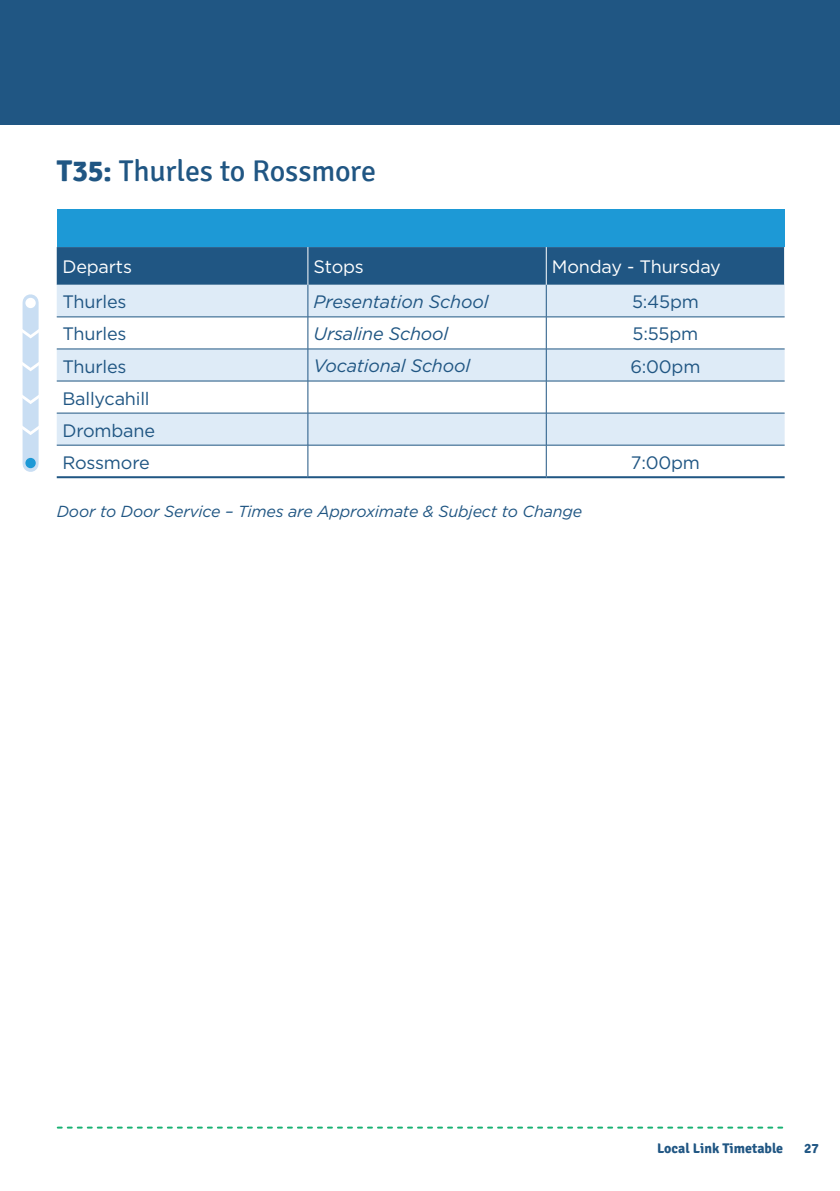
<style>
.page{position:relative;width:840px;height:1191px;background:#fff}
.page>*{position:absolute;margin:0;border:0;box-sizing:border-box;transform-origin:0 0}
.Timetable_Heading{font:30px "Signika";letter-spacing:-.01em;color:#205683}
.Table_Text{font:18px "Gotham";letter-spacing:-.01em;color:#205683}
.Table_Times{font:italic 18px "Gotham";letter-spacing:-.01em;color:#205683}
.Table_Sub_Heading{font:18px "Gotham";letter-spacing:-.01em;color:#fff}
.Table_Times-2{font:18px "Gotham";letter-spacing:-.01em;color:#205683}
.Table_Text-2{font:italic 16px "Gotham";letter-spacing:-.01em;color:#205683}
.t1{font:700 14px "Signika";color:#205683}
.s1{font-weight:700}
</style>
<div class="page">
<div style="left:0;top:0;width:839px;height:125px;background:#205683"></div>
<svg style="left:58px;top:1126px;width:723px;height:2px"></svg>
<div style="left:57px;top:210px;width:727px;height:37px;background:#1d99d6"></div>
<div style="left:57px;top:247px;width:726px;height:38px;background:#205683"></div>
<svg style="left:57px;top:285px;width:727px;height:160px;fill:#deebf7"></svg>
<hr style="left:307px;top:247px;width:1px;height:38px;background:#fff">
<hr style="left:545px;top:247px;width:1px;height:38px;background:#fff">
<hr style="left:307px;top:285px;width:1px;height:32px;background:#205683">
<hr style="left:545px;top:285px;width:1px;height:32px;background:#205683">
<hr style="left:307px;top:317px;width:1px;height:32px;background:#205683">
<hr style="left:545px;top:317px;width:1px;height:32px;background:#205683">
<hr style="left:307px;top:349px;width:1px;height:32px;background:#205683">
<hr style="left:545px;top:349px;width:1px;height:32px;background:#205683">
<hr style="left:307px;top:381px;width:1px;height:32px;background:#205683">
<hr style="left:545px;top:381px;width:1px;height:32px;background:#205683">
<hr style="left:57px;top:316px;width:251px;height:1px;background:#205683">
<hr style="left:308px;top:316px;width:238px;height:1px;background:#205683">
<hr style="left:546px;top:316px;width:238px;height:1px;background:#205683">
<hr style="left:57px;top:348px;width:251px;height:1px;background:#205683">
<hr style="left:308px;top:348px;width:238px;height:1px;background:#205683">
<hr style="left:546px;top:348px;width:238px;height:1px;background:#205683">
<hr style="left:57px;top:381px;width:251px;height:1px;background:#205683">
<hr style="left:308px;top:381px;width:238px;height:1px;background:#205683">
<hr style="left:546px;top:381px;width:238px;height:1px;background:#205683">
<hr style="left:57px;top:413px;width:251px;height:1px;background:#205683">
<hr style="left:308px;top:413px;width:238px;height:1px;background:#205683">
<hr style="left:546px;top:413px;width:238px;height:1px;background:#205683">
<hr style="left:307px;top:413px;width:1px;height:32px;background:#205683">
<hr style="left:545px;top:413px;width:1px;height:32px;background:#205683">
<hr style="left:57px;top:445px;width:251px;height:1px;background:#205683">
<hr style="left:308px;top:445px;width:238px;height:1px;background:#205683">
<hr style="left:546px;top:445px;width:238px;height:1px;background:#205683">
<hr style="left:307px;top:445px;width:1px;height:31px;background:#205683">
<hr style="left:545px;top:445px;width:1px;height:31px;background:#205683">
<hr style="left:57px;top:476px;width:251px;height:2px;background:#205683">
<hr style="left:308px;top:476px;width:238px;height:2px;background:#205683">
<hr style="left:546px;top:476px;width:238px;height:2px;background:#205683">
<div style="left:23px;top:302px;width:16px;height:162px;background:#c9def3"></div>
<div style="left:25px;top:298px;width:11px;height:10px;background:#fff;border-radius:50%"></div>
<svg style="left:22px;top:327px;width:17px;height:11px"></svg>
<svg style="left:22px;top:360px;width:17px;height:11px"></svg>
<svg style="left:22px;top:393px;width:17px;height:11px"></svg>
<div style="left:25px;top:458px;width:11px;height:10px;background:#1d99d6;border-radius:50%"></div>
<svg style="left:22px;top:424px;width:17px;height:11px"></svg>
<p class="Timetable_Heading" style="left:57px;top:154px;width:321px"><span class="s1">T35:</span> Thurles to Rossmore</p>
<p class="Table_Sub_Heading" style="left:62px;top:257px;width:71px">Departs</p>
<p class="Table_Sub_Heading" style="left:313px;top:257px;width:52px">Stops</p>
<p class="Table_Sub_Heading" style="left:551px;top:257px;width:170px">Monday - Thursday</p>
<p class="Table_Text" style="left:62px;top:292px;width:66px">Thurles</p>
<p class="Table_Times" style="left:313px;top:292px;width:176px">Presentation School</p>
<p class="Table_Times-2" style="left:631px;top:292px;width:68px">5:45pm</p>
<p class="Table_Text" style="left:62px;top:324px;width:66px">Thurles</p>
<p class="Table_Times" style="left:313px;top:324px;width:136px">Ursaline School</p>
<p class="Table_Times-2" style="left:632px;top:324px;width:67px">5:55pm</p>
<p class="Table_Text" style="left:62px;top:356px;width:66px">Thurles</p>
<p class="Table_Times" style="left:313px;top:356px;width:158px">Vocational School</p>
<p class="Table_Times-2" style="left:630px;top:356px;width:72px">6:00pm</p>
<p class="Table_Text" style="left:62px;top:388px;width:89px">Ballycahill</p>
<p class="Table_Text" style="left:62px;top:420px;width:94px">Drombane</p>
<p class="Table_Text" style="left:62px;top:452px;width:89px">Rossmore</p>
<p class="Table_Times-2" style="left:630px;top:452px;width:71px">7:00pm</p>
<p class="Table_Text-2" style="left:57px;top:502px;width:526px">Door to Door Service – Times are Approximate &amp; Subject to Change</p>
<p class="t1" style="left:656px;top:1140px;width:128px">Local Link Timetable</p>
<p class="t1" style="left:803px;top:1140px;width:16px">27</p>
</div>
